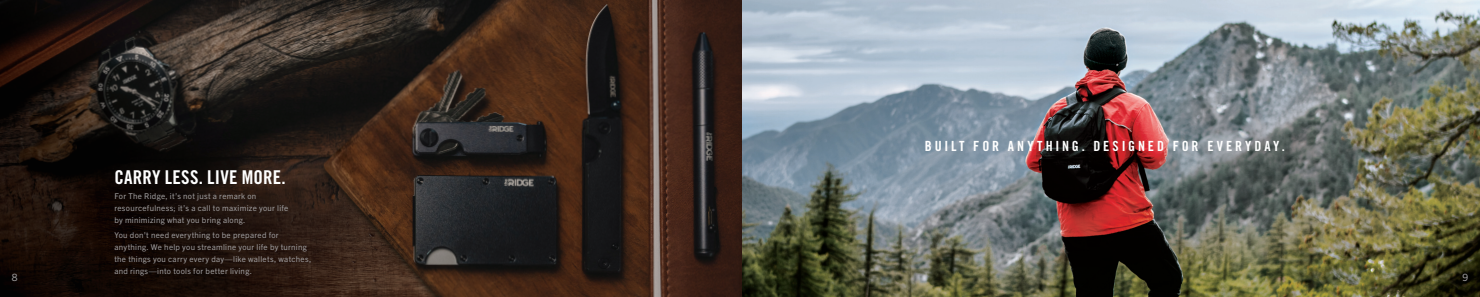
<style>
.page{position:relative;width:1480px;height:297px;background:#fff}
.page>*{position:absolute;margin:0;border:0;box-sizing:border-box;transform-origin:0 0}
.t1{font:19px "Trade Gothic LT Pro Bd Cn 20";letter-spacing:.01em;color:#fff}
.t2{font:14px "Trade Gothic LT Pro Bd Cn 20";letter-spacing:.205em;color:#fff}
.t3{font:10px "Trade Gothic Next LT Pro";color:#9f9d9e}
.t4{font:8px/12px "Trade Gothic Next LT Pro";letter-spacing:.035em;color:#9f9d9e}
</style>
<div class="page">
<img style="left:0;top:0;width:1479px;height:297px">
<p class="t2" style="left:924px;top:138px;width:361px">BUILT FOR ANYTHING. DESIGNED FOR EVERYDAY.</p>
<p class="t1" style="left:114px;top:165px;width:173px">CARRY LESS. LIVE MORE.</p>
<p class="t4" style="left:114px;top:189px;width:175px">For The Ridge, it’s not just a remark on resourcefulness; it’s a call to maximize your life</p>
<p class="t4" style="left:114px;top:213px;width:133px">by minimizing what you bring along.</p>
<p class="t4" style="left:114px;top:228px;width:198px">You don’t need everything to be prepared for anything. We help you streamline your life by turning the things you carry every day—like wallets, watches, and rings—into tools for better living.</p>
<p class="t3" style="left:12px;top:270px;width:7px">8</p>
<p class="t3" style="left:1462px;top:270px;width:7px">9</p>
</div>
